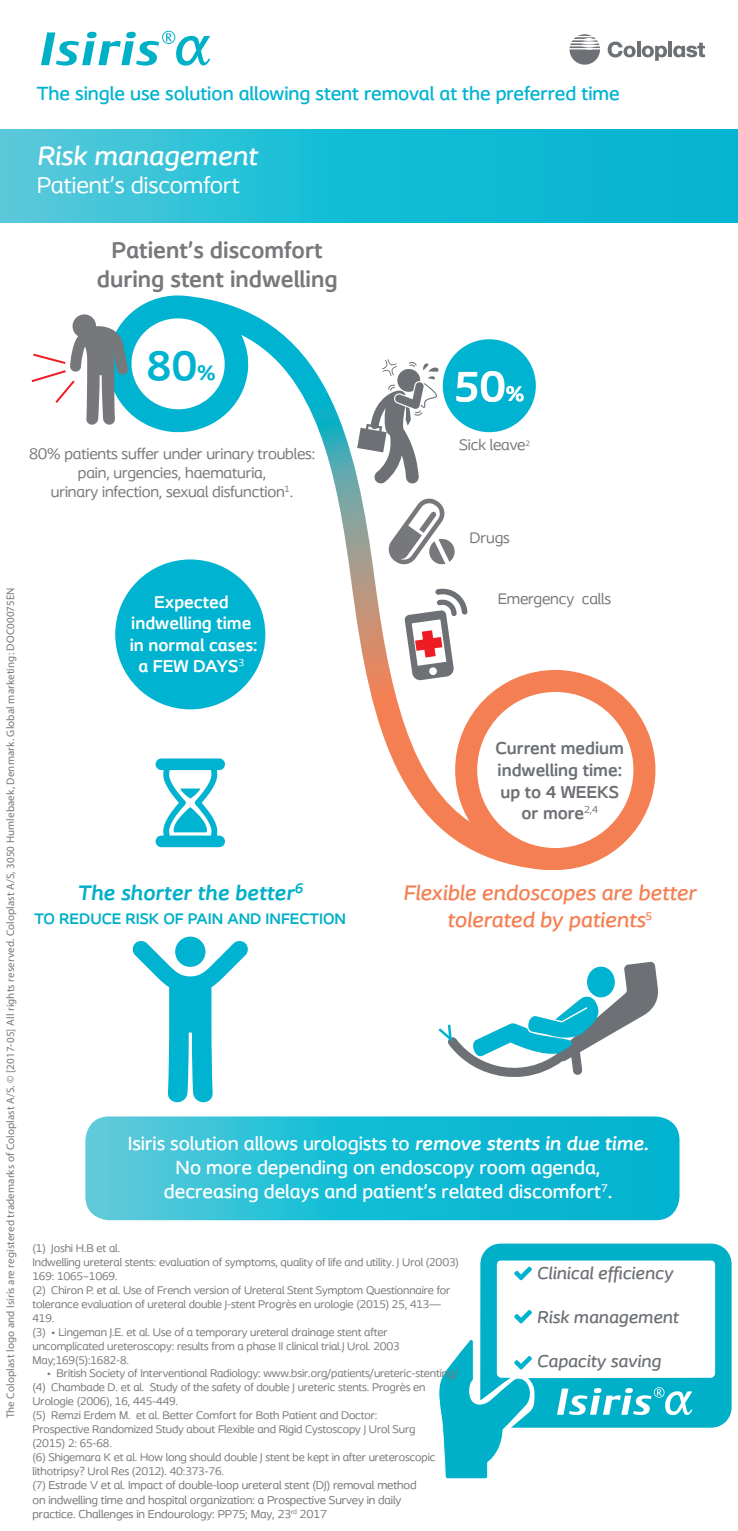
<style>
.page{position:relative;width:738px;height:1531px;background:#fff}
.page>*{position:absolute;margin:0;border:0;box-sizing:border-box;transform-origin:0 0}
.t1{font:700 44px "Coloplast";color:#fff}
.t2{font:700 43px "Coloplast";color:#00b3d0}
.t3{font:italic 500 28px "Coloplast";color:#fff}
.t4{font:700 24px/28.8px "Coloplast";color:#76787b;text-align:center}
.t5{font:24px "Coloplast";color:#fff}
.t6{font:italic 500 22px/26.4px "Coloplast";color:#f47f53;text-align:center}
.t7{font:italic 700 22px "Coloplast";color:#00b0c8}
.t8{font:500 20px/24px "Coloplast";color:#fff;text-align:center}
.t9{font:500 20px "Coloplast";color:#00b3d0}
.t10{font:700 18px/21.6px "Coloplast";color:#6d7175;text-align:center}
.t11{font:italic 500 18px "Coloplast";color:#6d7175}
.t12{font:700 18px/21.6px "Coloplast";color:#fff;text-align:center}
.t13{font:16px/19.2px "Coloplast";letter-spacing:-.01em;color:#76787b;text-align:center}
.t14{font:700 16px "Coloplast";color:#00b0c8}
.t15{font:12px/14.4px "Coloplast";letter-spacing:-.01em;color:#76787b}
.t16{font:11.6px/14px "Coloplast";letter-spacing:-.01em;color:#76787b}
.t17{font:11px "Myriad Pro";letter-spacing:.01em;color:#76787b}
.s1{font-size:44px;color:#fff}
.s2{font-size:22px}
.s3{font-weight:700;font-style:italic}
.s4{font-size:11.6px}
</style>
<div class="page">
<svg style="left:115px;top:295px;width:506px;height:575px"></svg>
<div style="left:466px;top:681px;width:178px;height:178px;background:#fff;border-radius:50%"></div>
<div style="left:455px;top:670px;width:200px;height:200px;border:22px solid #f47f53;border-radius:50%"></div>
<div style="left:442px;top:339px;width:93px;height:93px;background:#00b3d0;border-radius:50%"></div>
<svg style="left:85px;top:1116px;width:594px;height:104px;background:#20bdd5"></svg>
<svg style="left:0;top:129px;width:737px;height:93px;background:#20bdd5"></svg>
<svg style="left:41px;top:31px;width:169px;height:35px"></svg>
<div style="left:72px;top:314px;width:24px;height:24px;background:#76787b;border-radius:50%"></div>
<svg style="left:404px;top:587px;width:63px;height:94px"></svg>
<svg style="left:175px;top:936px;width:30px;height:31px"></svg>
<svg style="left:132px;top:940px;width:116px;height:163px"></svg>
<svg style="left:386px;top:497px;width:70px;height:69px"></svg>
<svg style="left:480px;top:1243px;width:251px;height:184px"></svg>
<svg style="left:513px;top:1310px;width:18px;height:13px"></svg>
<svg style="left:438px;top:1338px;width:93px;height:141px"></svg>
<svg style="left:556px;top:1387px;width:136px;height:28px"></svg>
<svg style="left:155px;top:758px;width:70px;height:89px"></svg>
<svg style="left:357px;top:359px;width:81px;height:125px"></svg>
<svg style="left:607px;top:42px;width:28px;height:15px"></svg>
<svg style="left:637px;top:42px;width:3px;height:15px"></svg>
<svg style="left:668px;top:42px;width:3px;height:15px"></svg>
<svg style="left:641px;top:46px;width:25px;height:15px"></svg>
<svg style="left:673px;top:43px;width:31px;height:14px"></svg>
<svg style="left:569px;top:34px;width:30px;height:31px"></svg>
<div style="left:115px;top:559px;width:150px;height:150px;background:#00b3d0;border-radius:50%"></div>
<svg style="left:438px;top:961px;width:220px;height:116px"></svg>
<svg style="left:31px;top:326px;width:97px;height:99px"></svg>
<h3 class="t9" style="left:37px;top:81px;width:584px">The single use solution allowing stent removal at the preferred time</h3>
<h3 class="t3" style="left:37px;top:138px;width:222px">Risk management</h3>
<h3 class="t5" style="left:37px;top:171px;width:204px">Patient’s discomfort</h3>
<h3 class="t4" style="left:97px;top:235px;width:242px">Patient’s discomfort during stent indwelling</h3>
<h2 class="t2" style="left:146px;top:339px;width:74px">8 0<span class="s1">8 0</span><span class="s2">%</span><sub>%</sub></h2>
<h3 class="t13" style="left:29px;top:444px;width:287px">80% patients suffer under urinary troubles: pain, urgencies, haematuria,<br>urinary infection, sexual disfunction<sup>1</sup>.</h3>
<h1 class="t1" style="left:454px;top:360px;width:72px">50<span class="s2">%</span></h1>
<h3 class="t13" style="left:459px;top:435px;width:72px">Sick leave<sup>2</sup></h3>
<h3 class="t13" style="left:469px;top:528px;width:42px">Drugs</h3>
<p class="t17" style="left:4px;top:1418px;width:832px;rotate:-90deg">The Coloplast logo and Isiris are registered trademarks of Coloplast A/S. © [2017-05] All rights reserved. Coloplast A/S, 3050 Humlebaek, Denmark. Global marketing: DOC00075EN</p>
<h3 class="t12" style="left:130px;top:591px;width:129px">Expected indwelling time in normal cases: a FEW DAYS<sup>3</sup></h3>
<h3 class="t7" style="left:78px;top:879px;width:226px">The shorter the better<sup>6</sup></h3>
<h3 class="t14" style="left:34px;top:909px;width:313px">TO REDUCE RISK OF PAIN AND INFECTION</h3>
<h3 class="t13" style="left:497px;top:589px;width:115px">Emergency calls</h3>
<h3 class="t10" style="left:495px;top:737px;width:130px">Current medium indwelling time: up to 4 WEEKS or more<sup>2,4</sup></h3>
<h3 class="t6" style="left:403px;top:879px;width:294px">Flexible endoscopes are better tolerated by patients<sup>5</sup></h3>
<h3 class="t8" style="left:128px;top:1131px;width:522px">Isiris solution allows urologists to <span class="s3">remove stents in due time.<br></span>No more depending on endoscopy room agenda, decreasing delays and patient’s related discomfort<sup>7</sup>.</h3>
<p class="t16" style="left:32px;top:1241px;width:427px">(1) Joshi H.B et al.<br>Indwelling ureteral stents: evaluation of symptoms, quality of life and utility. J Urol (2003)<br>169: 1065–1069.<br>(2) Chiron P. et al. Use of French version of Ureteral Stent Symptom Questionnaire for tolerance evaluation of ureteral double J-stent Progrès en urologie (2015) 25, 413— 419.<br>(3) • Lingeman J.E. et al. Use of a temporary ureteral drainage stent after uncomplicated ureteroscopy: results from a phase II clinical trial.J Urol. 2003<br>May;169(5):1682-8.</p>
<p class="t16" style="left:32px;top:1366px;width:427px;text-indent:14px">• British Society of Interventional Radiology: www.bsir.org/patients/ureteric-stenting/ (4) Chambade D. et al. Study of the safety of double J ureteric stents. Progrès en Urologie (2006), 16, 445-449.<br>(5) Remzi Erdem M. et al. Better Comfort for Both Patient and Doctor:<br>Prospective Randomized Study about Flexible and Rigid Cystoscopy J Urol Surg<br>(2015) 2: 65-68.<br>(6) Shigemara K et al. How long should double J stent be kept in after ureteroscopic lithotripsy? Urol Res (2012). 40:373-76.</p>
<p class="t15" style="left:32px;top:1478px;width:385px"><span class="s4">(7)</span> Estrade V et al. Impact of double-loop ureteral stent (DJ) removal method on indwelling time and hospital organization: a Prospective Survey in daily practice. Challenges in Endourology: PP75; May, 23<sup>rd</sup> 2017</p>
<h3 class="t11" style="left:536px;top:1262px;width:137px">Clinical efficiency</h3>
<h3 class="t11" style="left:536px;top:1306px;width:143px">Risk management</h3>
<h3 class="t11" style="left:536px;top:1350px;width:126px">Capacity saving</h3>
</div>
